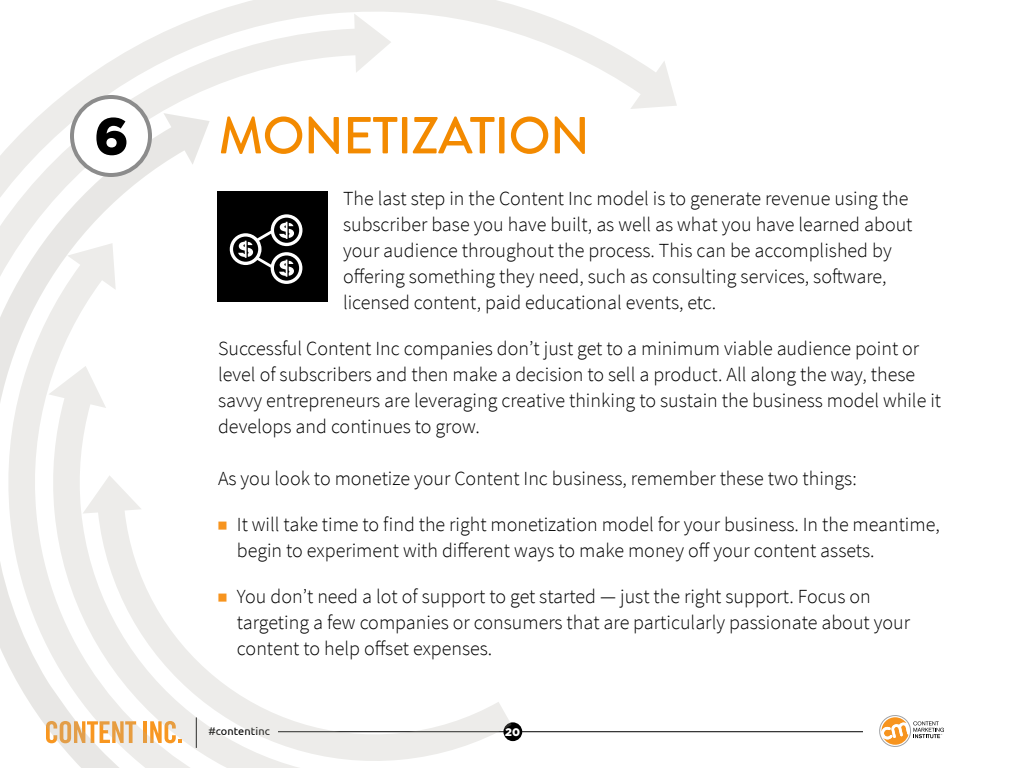
<style>
.page{position:relative;width:1024px;height:768px;background:#fff}
.page>*{position:absolute;margin:0;border:0;box-sizing:border-box;transform-origin:0 0}
.t1{font:500 52px "Brandon Grotesque";letter-spacing:-.02em;color:#f38a00}
.t2{font:900 52px "Gotham";color:#000}
.t3{font:300 20px/26px "Source Sans Pro";color:#000}
.t4{font:11px "Ubuntu";letter-spacing:.01em;color:#000}
.t5{font:900 11px "Gotham";color:#fff}
</style>
<div class="page">
<hr style="left:278px;top:731px;width:585px;height:1px;background:#000">
<div style="left:503px;top:722px;width:19px;height:19px;background:#000;border-radius:50%"></div>
<svg style="left:879px;top:715px;width:65px;height:32px"></svg>
<svg style="left:390px;top:702px;width:122px;height:59px"></svg>
<svg style="left:241px;top:696px;width:149px;height:72px"></svg>
<svg style="left:210px;top:673px;width:31px;height:95px;fill:#edecea"></svg>
<svg style="left:43px;top:0;width:634px;height:113px"></svg>
<div style="left:217px;top:191px;width:111px;height:111px;background:#000"></div>
<svg style="left:230px;top:214px;width:72px;height:70px"></svg>
<svg style="left:0;top:113px;width:210px;height:655px"></svg>
<div style="left:72px;top:97px;width:78px;height:78px;background:#fff;border-radius:50%"></div>
<div style="left:70px;top:95px;width:82px;height:82px;border:4px solid #8c8c8c;border-radius:50%"></div>
<h1 class="t2" style="left:94px;top:100px;width:36px">6</h1>
<h1 class="t1" style="left:218px;top:100px;width:373px">MONETIZATION</h1>
<p class="t3" style="left:343px;top:186px;width:571px">The last step in the Content Inc model is to generate revenue using the subscriber base you have built, as well as what you have learned about your audience throughout the process. This can be accomplished by offering something they need, such as consulting services, software, licensed content, paid educational events, etc.</p>
<p class="t3" style="left:218px;top:336px;width:725px">Successful Content Inc companies don’t just get to a minimum viable audience point or level of subscribers and then make a decision to sell a product. All along the way, these savvy entrepreneurs are leveraging creative thinking to sustain the business model while it develops and continues to grow.</p>
<p class="t3" style="left:218px;top:466px;width:640px">As you look to monetize your Content Inc business, remember these two things:</p>
<p class="t3" style="left:237px;top:512px;width:704px">It will take time to find the right monetization model for your business. In the meantime, begin to experiment with different ways to make money off your content assets.</p>
<p class="t3" style="left:237px;top:584px;width:675px">You don’t need a lot of support to get started — just the right support. Focus on targeting a few companies or consumers that are particularly passionate about your content to help offset expenses.</p>
<p class="t4" style="left:208px;top:724px;width:63px">#contentinc</p>
<p class="t5" style="left:505px;top:724px;width:16px">20</p>
</div>
